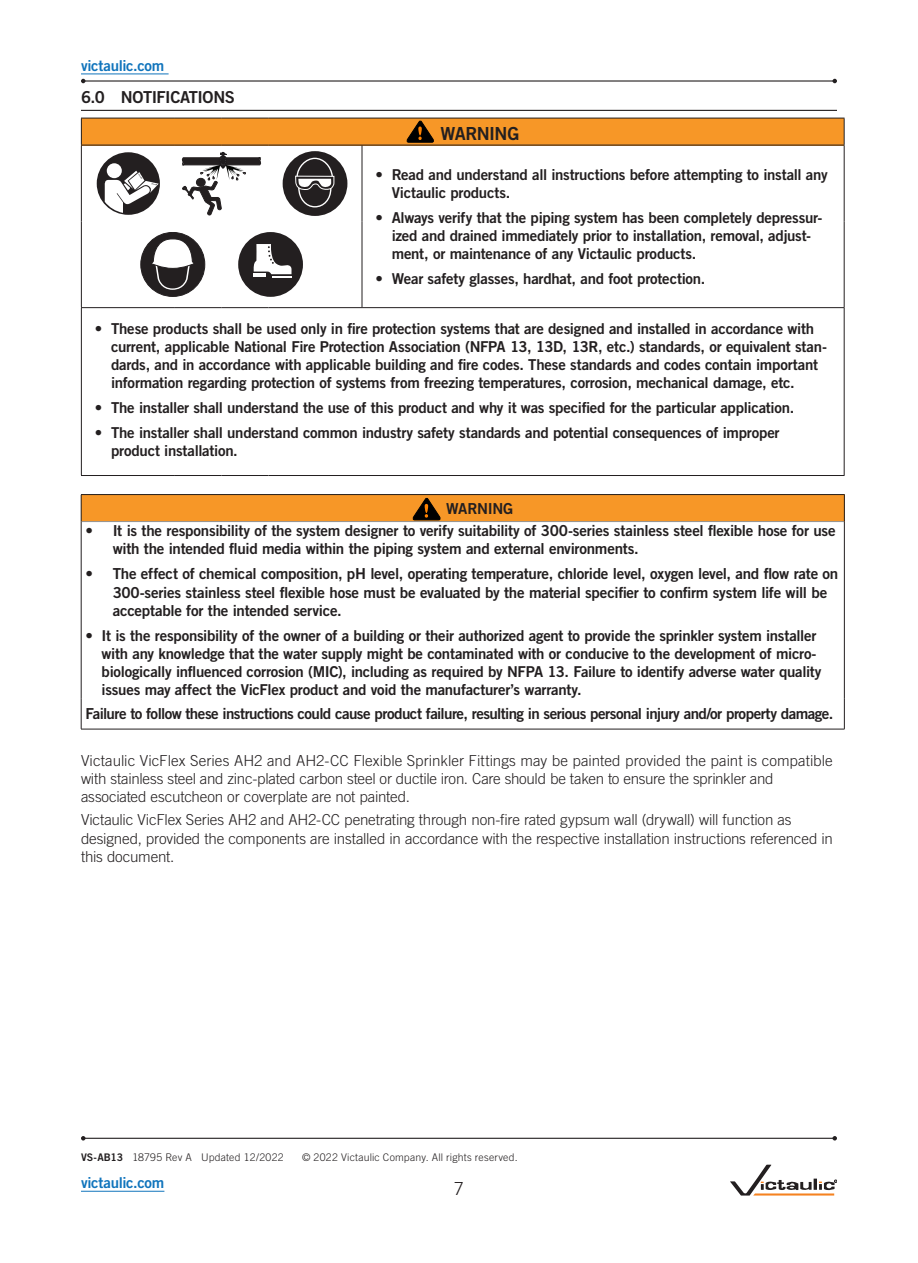
<style>
.page{position:relative;width:918px;height:1263px;background:#fff}
.page>*{position:absolute;margin:0;border:0;box-sizing:border-box;transform-origin:0 0}
.t1{font:18px "Trade Gothic LT Std Bd 2";letter-spacing:-.03em;color:#231f20}
.t2{font:300 18px "Trade Gothic LT Std";color:#231f20}
.t3{font:16.5px "Trade Gothic LT Std Bd 2";letter-spacing:-.03em;color:#231f20}
.t4{font:15.15px/18.1px "Trade Gothic LT Std Bd 2";letter-spacing:-.02em;color:#231f20}
.t5{font:300 15.15px/18.1px "Trade Gothic LT Std";letter-spacing:-.01em;color:#231f20}
.t6{font:15px/18px "Trade Gothic LT Std Bd 2";letter-spacing:-.015em;color:#231f20}
.t7{font:15px "Trade Gothic LT Std Bd 2";letter-spacing:-.02em;color:#1074bc}
.t8{font:300 10.5px "Trade Gothic LT Std";letter-spacing:.02em;color:#231f20}
.s1{font-family:"Trade Gothic LT Std Bd 2";font-weight:400}
</style>
<div class="page">
<hr style="left:81px;top:1191px;width:83px;height:1px;background:#1074bc">
<hr style="left:83px;top:80px;width:752px;height:2px;background:#231f20">
<svg style="left:81px;top:79px;width:5px;height:4px"></svg>
<svg style="left:832px;top:79px;width:5px;height:4px"></svg>
<hr style="left:81px;top:74px;width:88px;height:1px;background:#1074bc">
<hr style="left:83px;top:1138px;width:752px;height:1px;background:#231f20">
<svg style="left:81px;top:1136px;width:5px;height:4px"></svg>
<svg style="left:832px;top:1136px;width:5px;height:4px"></svg>
<svg style="left:730px;top:1165px;width:107px;height:30px"></svg>
<hr style="left:81px;top:110px;width:756px;height:1px;background:#231f20">
<div style="left:81px;top:118px;width:763px;height:27px;background:#f79727"></div>
<hr style="left:81px;top:118px;width:94px;height:1px;background:#231f20">
<svg style="left:81px;top:118px;width:1px;height:27px"></svg>
<hr style="left:175px;top:118px;width:47px;height:1px;background:#231f20">
<hr style="left:222px;top:118px;width:46px;height:1px;background:#231f20">
<hr style="left:268px;top:118px;width:94px;height:1px;background:#231f20">
<hr style="left:362px;top:118px;width:483px;height:1px;background:#231f20">
<svg style="left:844px;top:118px;width:1px;height:27px"></svg>
<hr style="left:81px;top:145px;width:94px;height:1px;background:#231f20">
<hr style="left:175px;top:145px;width:47px;height:1px;background:#231f20">
<hr style="left:222px;top:145px;width:46px;height:1px;background:#231f20">
<hr style="left:268px;top:145px;width:94px;height:1px;background:#231f20">
<hr style="left:362px;top:145px;width:483px;height:1px;background:#231f20">
<hr style="left:362px;top:222px;width:1px;height:85px;background:#231f20">
<hr style="left:844px;top:308px;width:1px;height:167px;background:#231f20">
<hr style="left:81px;top:145px;width:1px;height:77px;background:#231f20">
<hr style="left:362px;top:145px;width:1px;height:77px;background:#231f20">
<hr style="left:844px;top:145px;width:1px;height:77px;background:#231f20">
<hr style="left:81px;top:222px;width:1px;height:85px;background:#231f20">
<hr style="left:844px;top:222px;width:1px;height:85px;background:#231f20">
<hr style="left:81px;top:308px;width:1px;height:167px;background:#231f20">
<hr style="left:81px;top:475px;width:94px;height:1px;background:#231f20">
<hr style="left:175px;top:475px;width:47px;height:1px;background:#231f20">
<hr style="left:222px;top:475px;width:46px;height:1px;background:#231f20">
<hr style="left:268px;top:475px;width:94px;height:1px;background:#231f20">
<hr style="left:362px;top:475px;width:483px;height:1px;background:#231f20">
<hr style="left:81px;top:307px;width:94px;height:1px;background:#231f20">
<hr style="left:175px;top:307px;width:47px;height:1px;background:#231f20">
<hr style="left:222px;top:307px;width:46px;height:1px;background:#231f20">
<hr style="left:268px;top:307px;width:94px;height:1px;background:#231f20">
<hr style="left:362px;top:307px;width:483px;height:1px;background:#231f20">
<svg style="left:407px;top:121px;width:27px;height:21px"></svg>
<svg style="left:97px;top:152px;width:63px;height:63px"></svg>
<svg style="left:181px;top:152px;width:81px;height:63px"></svg>
<div style="left:283px;top:151px;width:64px;height:65px;background:#231f20;border-radius:50%"></div>
<svg style="left:295px;top:157px;width:40px;height:51px"></svg>
<div style="left:141px;top:232px;width:64px;height:64px;background:#231f20;border-radius:50%"></div>
<div style="left:140px;top:232px;width:65px;height:65px;border:1px solid #231f20;border-radius:50%"></div>
<svg style="left:151px;top:239px;width:44px;height:51px"></svg>
<div style="left:238px;top:232px;width:65px;height:65px;background:#231f20;border-radius:50%"></div>
<svg style="left:254px;top:244px;width:38px;height:33px"></svg>
<div style="left:81px;top:495px;width:763px;height:27px;background:#f79727"></div>
<svg style="left:81px;top:495px;width:1px;height:26px"></svg>
<svg style="left:844px;top:495px;width:1px;height:27px"></svg>
<hr style="left:81px;top:494px;width:764px;height:1px;background:#231f20">
<hr style="left:81px;top:521px;width:763px;height:1px;background:#939598">
<hr style="left:81px;top:522px;width:1px;height:177px;background:#231f20">
<hr style="left:844px;top:522px;width:1px;height:177px;background:#231f20">
<hr style="left:81px;top:699px;width:1px;height:30px;background:#231f20">
<hr style="left:844px;top:699px;width:1px;height:30px;background:#231f20">
<hr style="left:81px;top:729px;width:764px;height:1px;background:#231f20">
<svg style="left:413px;top:498px;width:28px;height:22px"></svg>
<p class="t7" style="left:81px;top:56px;width:85px">victaulic.com</p>
<p class="t3" style="left:81px;top:87px;width:155px">6.0 NOTIFICATIONS</p>
<p class="t1" style="left:440px;top:122px;width:80px">WARNING</p>
<p class="t6" style="left:392px;top:165px;width:437px;text-indent:-16px">• Read and understand all instructions before attempting to install any<br>Victaulic products.</p>
<p class="t6" style="left:392px;top:208px;width:432px;text-indent:-16px">• Always verify that the piping system has been completely depressur&shy;ized and drained immediately prior to installation, removal, adjust&shy;ment, or maintenance of any Victaulic products.</p>
<p class="t6" style="left:376px;top:269px;width:331px">• Wear safety glasses, hardhat, and foot protection.</p>
<p class="t6" style="left:111px;top:319px;width:717px;text-indent:-16px">• These products shall be used only in fire protection systems that are designed and installed in accordance with current, applicable National Fire Protection Association (NFPA 13, 13D, 13R, etc.) standards, or equivalent stan&shy;dards, and in accordance with applicable building and fire codes. These standards and codes contain important information regarding protection of systems from freezing temperatures, corrosion, mechanical damage, etc.</p>
<p class="t6" style="left:95px;top:398px;width:701px">• The installer shall understand the use of this product and why it was specified for the particular application.</p>
<p class="t6" style="left:111px;top:423px;width:670px;text-indent:-16px">• The installer shall understand common industry safety standards and potential consequences of improper product installation.</p>
<p class="t4" style="left:446px;top:499px;width:69px">WARNING</p>
<p class="t4" style="left:113px;top:521px;width:725px;text-indent:-27px">• It is the responsibility of the system designer to verify suitability of 300-series stainless steel flexible hose for use with the intended fluid media within the piping system and external environments.</p>
<p class="t4" style="left:113px;top:565px;width:727px;text-indent:-27px">• The effect of chemical composition, pH level, operating temperature, chloride level, oxygen level, and flow rate on<br>300-series stainless steel flexible hose must be evaluated by the material specifier to confirm system life will be acceptable for the intended service.</p>
<p class="t6" style="left:102px;top:626px;width:722px;text-indent:-16px">• It is the responsibility of the owner of a building or their authorized agent to provide the sprinkler system installer with any knowledge that the water supply might be contaminated with or conducive to the development of micro&shy;biologically influenced corrosion (MIC), including as required by NFPA 13. Failure to identify adverse water quality issues may affect the VicFlex product and void the manufacturer’s warranty.</p>
<p class="t4" style="left:85px;top:705px;width:749px">Failure to follow these instructions could cause product failure, resulting in serious personal injury and/or property damage.</p>
<p class="t5" style="left:81px;top:751px;width:753px">Victaulic VicFlex Series AH2 and AH2-CC Flexible Sprinkler Fittings may be painted provided the paint is compatible with stainless steel and zinc-plated carbon steel or ductile iron. Care should be taken to ensure the sprinkler and associated escutcheon or coverplate are not painted.</p>
<p class="t5" style="left:81px;top:811px;width:753px">Victaulic VicFlex Series AH2 and AH2-CC penetrating through non-fire rated gypsum wall (drywall) will function as designed, provided the components are installed in accordance with the respective installation instructions referenced in this document.</p>
<p class="t8" style="left:81px;top:1151px;width:204px"><span class="s1">VS-AB13</span> 18795 Rev A Updated 12/2022</p>
<p class="t8" style="left:302px;top:1151px;width:217px">© 2022 Victaulic Company. All rights reserved.</p>
<p class="t7" style="left:81px;top:1173px;width:85px">victaulic.com</p>
<p class="t2" style="left:454px;top:1178px;width:12px">7</p>
</div>
